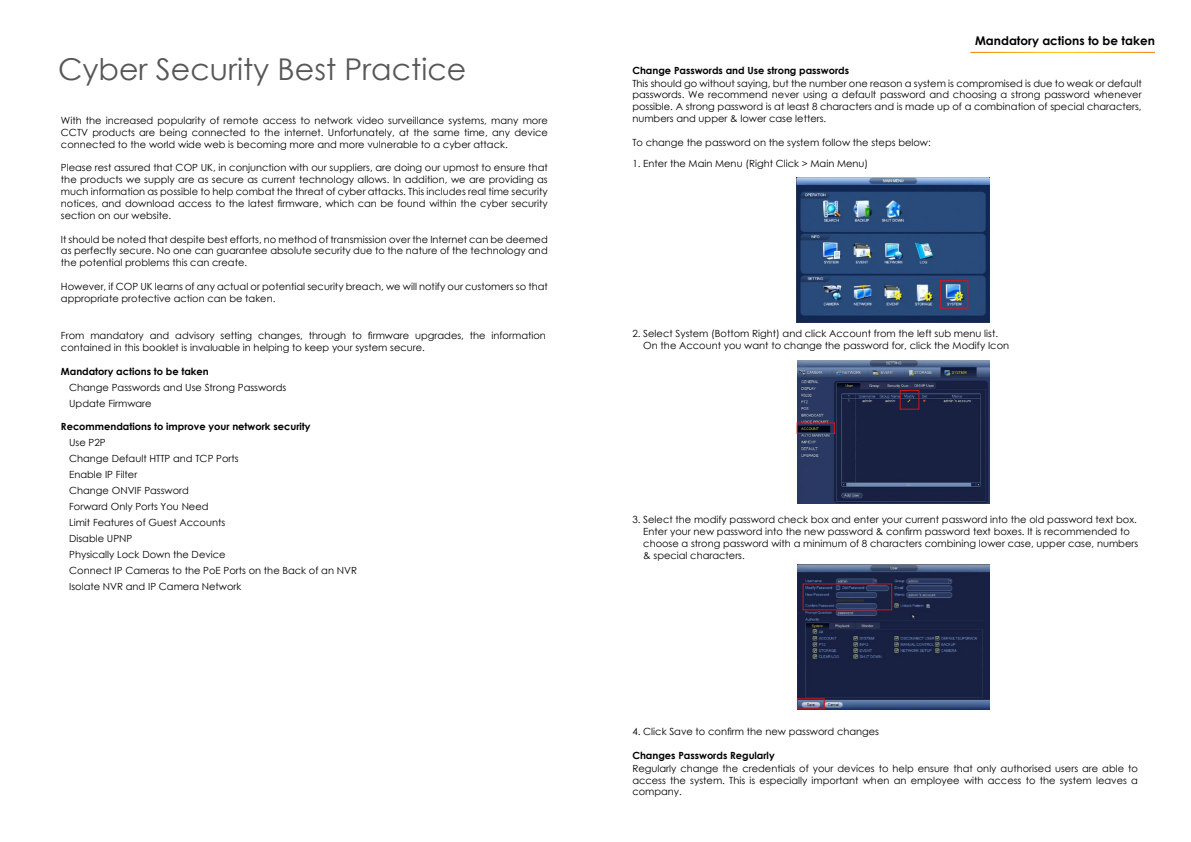
<style>
.page{position:relative;width:1191px;height:842px;background:#fff}
.page>*{position:absolute;margin:0;border:0;box-sizing:border-box;transform-origin:0 0}
.t1{font:30px "Century Gothic";color:#575756}
.t2{font:700 12px "Century Gothic";color:#000}
.t3{font:9.9px/11.8px "Century Gothic";color:#000}
.t4{font:700 9.9px "Century Gothic";color:#000}
</style>
<div class="page">
<img style="left:796px;top:177px;width:193px;height:145px">
<div style="left:940px;top:280px;width:28px;height:29px;border:1px solid #cd171a"></div>
<img style="left:797px;top:360px;width:192px;height:144px">
<div style="left:899px;top:390px;width:20px;height:20px;border:1px solid #cd171a"></div>
<div style="left:796px;top:422px;width:39px;height:12px;border:1px solid #cd171a"></div>
<img style="left:797px;top:564px;width:192px;height:145px">
<div style="left:797px;top:698px;width:27px;height:11px;border:1px solid #cd171a"></div>
<h1 class="t1" style="left:58px;top:48px;width:410px">Cyber Security Best Practice</h1>
<p class="t3" style="left:61px;top:114px;width:488px;text-align:justify">With the increased popularity of remote access to network video surveillance systems, many more CCTV products are being connected to the internet. Unfortunately, at the same time, any device connected to the world wide web is becoming more and more vulnerable to a cyber attack.</p>
<p class="t3" style="left:61px;top:162px;width:488px;text-align:justify">Please rest assured that COP UK, in conjunction with our suppliers, are doing our upmost to ensure that the products we supply are as secure as current technology allows. In addition, we are providing as much information as possible to help combat the threat of cyber attacks. This includes real time security notices, and download access to the latest firmware, which can be found within the cyber security section on our website.</p>
<p class="t3" style="left:61px;top:233px;width:488px;text-align:justify">It should be noted that despite best efforts, no method of transmission over the Internet can be deemed as perfectly secure. No one can guarantee absolute security due to the nature of the technology and the potential problems this can create.</p>
<p class="t3" style="left:61px;top:280px;width:488px">However, if COP UK learns of any actual or potential security breach, we will notify our customers so that appropriate protective action can be taken.</p>
<p class="t3" style="left:61px;top:329px;width:486px">From mandatory and advisory setting changes, through to firmware upgrades, the information contained in this booklet is invaluable in helping to keep your system secure.</p>
<p class="t4" style="left:61px;top:363px;width:149px">Mandatory actions to be taken</p>
<p class="t3" style="left:69px;top:379px;width:219px;line-height:16px">Change Passwords and Use Strong Passwords<br>Update Firmware</p>
<p class="t4" style="left:61px;top:419px;width:251px">Recommendations to improve your network security</p>
<p class="t3" style="left:69px;top:435px;width:289px;line-height:16px">Use P2P<br>Change Default HTTP and TCP Ports<br>Enable IP Filter<br>Change ONVIF Password<br>Forward Only Ports You Need<br>Limit Features of Guest Accounts<br>Disable UPNP<br>Physically Lock Down the Device<br>Connect IP Cameras to the PoE Ports on the Back of an NVR<br>Isolate NVR and IP Camera Network</p>
<p class="t2" style="left:975px;top:32px;width:181px">Mandatory actions to be taken</p>
<p class="t4" style="left:632px;top:62px;width:218px">Change Passwords and Use strong passwords</p>
<p class="t3" style="left:632px;top:77px;width:511px;text-align:justify">This should go without saying, but the number one reason a system is compromised is due to weak or default passwords. We recommend never using a default password and choosing a strong password whenever possible. A strong password is at least 8 characters and is made up of a combination of special characters, numbers and upper &amp; lower case letters.</p>
<p class="t3" style="left:632px;top:136px;width:300px">To change the password on the system follow the steps below:</p>
<p class="t3" style="left:632px;top:157px;width:237px">1. Enter the Main Menu (Right Click &gt; Main Menu)</p>
<p class="t3" style="left:643px;top:327px;width:367px;text-indent:-11px">2. Select System (Bottom Right) and click Account from the left sub menu list.<br>On the Account you want to change the password for, click the Modify Icon</p>
<p class="t3" style="left:643px;top:514px;width:496px;text-indent:-11px">3. Select the modify password check box and enter your current password into the old password text box.<br>Enter your new password into the new password &amp; confirm password text boxes. It is recommended to choose a strong password with a minimum of 8 characters combining lower case, upper case, numbers &amp; special characters.</p>
<p class="t3" style="left:632px;top:726px;width:248px">4. Click Save to confirm the new password changes</p>
<p class="t4" style="left:632px;top:748px;width:144px">Changes Passwords Regularly</p>
<p class="t3" style="left:632px;top:762px;width:507px;text-align:justify">Regularly change the credentials of your devices to help ensure that only authorised users are able to access the system. This is especially important when an employee with access to the system leaves a company.</p>
</div>
